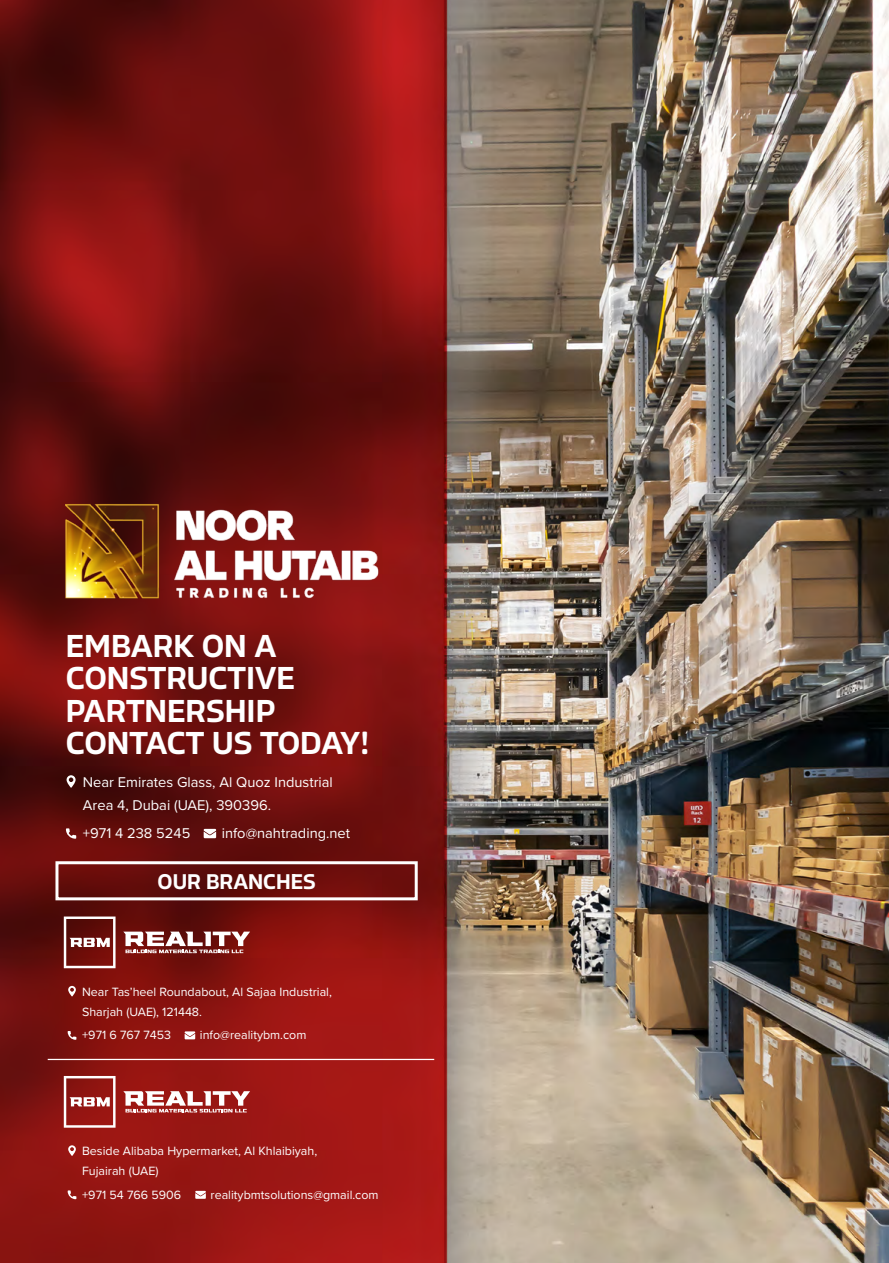
<style>
.page{position:relative;width:889px;height:1263px;background:#fff}
.page>*{position:absolute;margin:0;border:0;box-sizing:border-box;transform-origin:0 0}
.t1{font:100 extra-condensed 33px/32.4px "Allotrope Variable";color:#fff}
.t2{font:100 extra-condensed 22.2px "Allotrope Variable";color:#fff}
.t3{font:14.7px/23.4px "Proxima Nova";color:#fff}
.t4{font:12.45px/20px "Proxima Nova";color:#fff}
</style>
<div class="page">
<img style="left:0;top:0;width:889px;height:1263px">
<svg style="left:66px;top:828px;width:10px;height:11px"></svg>
<svg style="left:204px;top:829px;width:12px;height:9px"></svg>
<svg style="left:67px;top:775px;width:9px;height:13px"></svg>
<img style="left:66px;top:493px;width:319px;height:116px">
<svg style="left:54px;top:860px;width:365px;height:42px;background:#7c3230"></svg>
<svg style="left:68px;top:1031px;width:8px;height:9px"></svg>
<svg style="left:185px;top:1031px;width:10px;height:8px"></svg>
<svg style="left:68px;top:986px;width:8px;height:10px"></svg>
<svg style="left:123px;top:932px;width:127px;height:21px"></svg>
<svg style="left:64px;top:916px;width:51px;height:52px"></svg>
<svg style="left:68px;top:1190px;width:8px;height:9px"></svg>
<svg style="left:195px;top:1191px;width:11px;height:8px"></svg>
<svg style="left:68px;top:1145px;width:8px;height:11px"></svg>
<svg style="left:64px;top:1076px;width:51px;height:52px"></svg>
<svg style="left:123px;top:1091px;width:127px;height:21px"></svg>
<hr style="left:48px;top:1059px;width:386px;height:1px;background:#fff">
<h1 class="t1" style="left:66px;top:630px;width:305px">EMBARK ON A<br>CONSTRUCTIVE<br>PARTNERSHIP<br>CONTACT US TODAY!</h1>
<p class="t3" style="left:83px;top:770px;width:251px">Near Emirates Glass, Al Quoz Industrial<br>Area 4, Dubai (UAE), 390396.</p>
<p class="t3" style="left:83px;top:821px;width:109px">+971 4 238 5245</p>
<p class="t3" style="left:222px;top:821px;width:130px">info@nahtrading.net</p>
<h2 class="t2" style="left:158px;top:868px;width:160px">OUR BRANCHES</h2>
<p class="t4" style="left:82px;top:981px;width:251px">Near Tas’heel Roundabout, Al Sajaa Industrial,<br>Sharjah (UAE), 121448.</p>
<p class="t4" style="left:82px;top:1024px;width:91px">+971 6 767 7453</p>
<p class="t4" style="left:200px;top:1024px;width:108px">info@realitybm.com</p>
<p class="t4" style="left:82px;top:1140px;width:237px">Beside Alibaba Hypermarket, Al Khlaibiyah,<br>Fujairah (UAE)</p>
<p class="t4" style="left:82px;top:1184px;width:100px">+971 54 766 5906</p>
<p class="t4" style="left:211px;top:1184px;width:169px">realitybmtsolutions@gmail.com</p>
</div>
